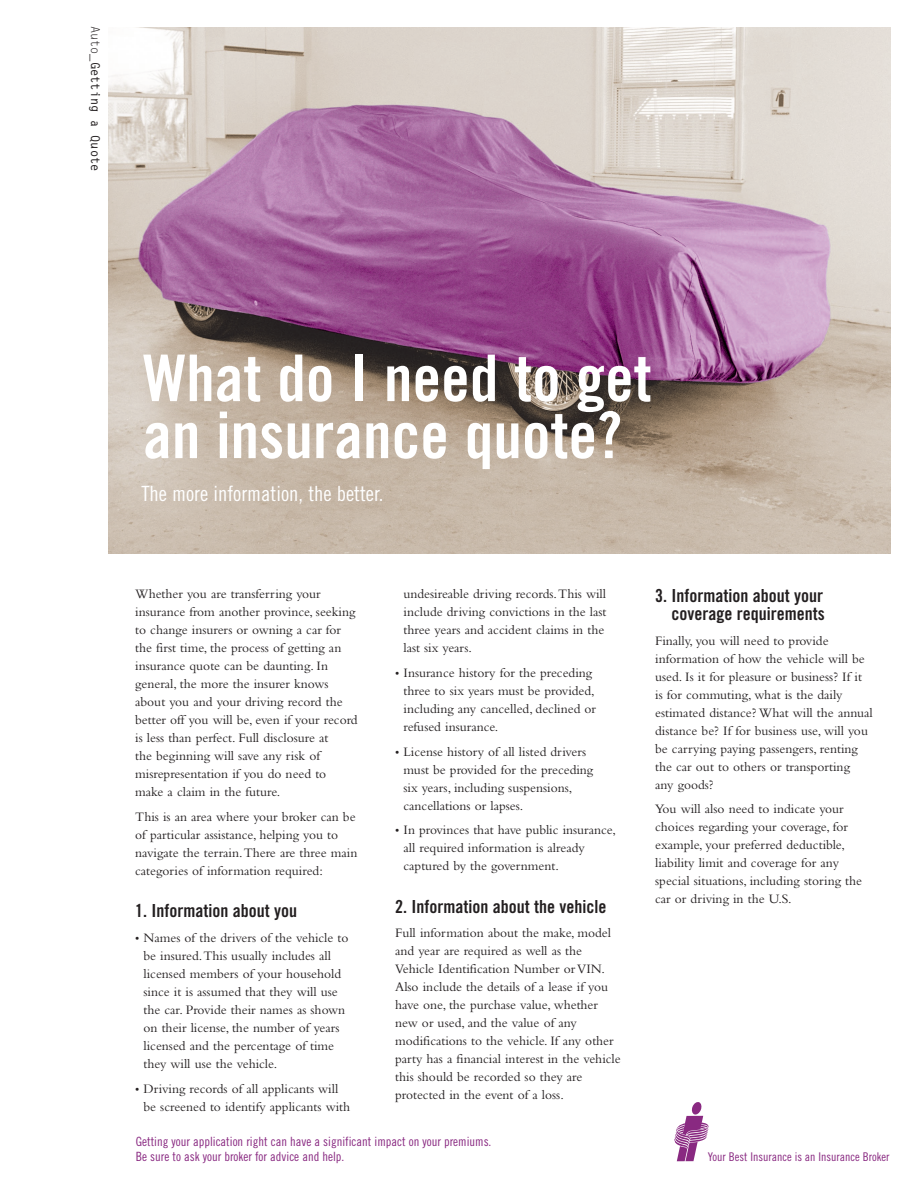
<style>
.page{position:relative;width:918px;height:1188px;background:#fff}
.page>*{position:absolute;margin:0;border:0;box-sizing:border-box;transform-origin:0 0}
.t1{font:64.5px/57px "Trade Gothic Bold Cond Twenty";color:#fff}
.t2{font:21px "Trade Gothic Cond Eighteen";color:#fff}
.t3{font:18px/18px "Trade Gothic Bold Cond Twenty";color:#231f20;text-align:right}
.t4{font:13.5px/18px "Bembo";color:#231f20}
.t5{font:12.75px/15.3px "Trade Gothic Cond Eighteen";color:#892981}
.t6{font:12px "Trade Gothic Cond Eighteen";color:#892981}
.t7{font:700 12px "Letter Gothic";color:#231f20}
.s1{font-weight:400}
.s2{font-size:12px}
</style>
<div class="page">
<img style="left:108px;top:27px;width:783px;height:527px">
<svg style="left:674px;top:1102px;width:35px;height:59px"></svg>
<p class="t7" style="left:100px;top:26px;width:147px;rotate:90deg"><span class="s1">Auto_</span>Getting a Quote</p>
<h1 class="t1" style="left:143px;top:355px;width:510px">What do I need to get an insurance quote?</h1>
<h2 class="t2" style="left:141px;top:486px;width:244px">The more information, the better.</h2>
<p class="t4" style="left:135px;top:586px;width:224px">Whether you are transferring your insurance from another province, seeking to change insurers or owning a car for the first time, the process of getting an insurance quote can be daunting. In general, the more the insurer knows about you and your driving record the better off you will be, even if your record is less than perfect. Full disclosure at<br>the beginning will save any risk of misrepresentation if you do need to make a claim in the future.</p>
<p class="t4" style="left:135px;top:809px;width:224px">This is an area where your broker can be of particular assistance, helping you to navigate the terrain.There are three main categories of information required:</p>
<h3 class="t3" style="left:135px;top:903px;width:164px">1. Information about you</h3>
<p class="t4" style="left:144px;top:930px;width:207px;text-indent:-8px"><span class="s2">•</span> Names of the drivers of the vehicle to be insured.This usually includes all licensed members of your household since it is assumed that they will use the car. Provide their names as shown on their license, the number of years licensed and the percentage of time they will use the vehicle.</p>
<p class="t4" style="left:144px;top:1081px;width:208px;text-indent:-8px"><span class="s2">•</span> Driving records of all applicants will be screened to identify applicants with</p>
<p class="t4" style="left:404px;top:586px;width:204px">undesireable driving records.This will include driving convictions in the last three years and accident claims in the last six years.</p>
<p class="t4" style="left:404px;top:665px;width:194px;text-indent:-8px"><span class="s2">•</span> Insurance history for the preceding three to six years must be provided, including any cancelled, declined or refused insurance.</p>
<p class="t4" style="left:404px;top:744px;width:191px;text-indent:-8px"><span class="s2">•</span> License history of all listed drivers must be provided for the preceding six years, including suspensions, cancellations or lapses.</p>
<p class="t4" style="left:404px;top:822px;width:214px;text-indent:-8px"><span class="s2">•</span> In provinces that have public insurance, all required information is already captured by the government.</p>
<h3 class="t3" style="left:395px;top:899px;width:213px">2. Information about the vehicle</h3>
<p class="t4" style="left:395px;top:925px;width:227px">Full information about the make, model and year are required as well as the Vehicle Identification Number or VIN.<br>Also include the details of a lease if you have one, the purchase value, whether new or used, and the value of any modifications to the vehicle. If any other party has a financial interest in the vehicle this should be recorded so they are protected in the event of a loss.</p>
<p class="t5" style="left:136px;top:1135px;width:357px">Getting your application right can have a significant impact on your premiums.<br>Be sure to ask your broker for advice and help.</p>
<h3 class="t3" style="left:655px;top:588px;width:171px">3. Information about your coverage requirements</h3>
<p class="t4" style="left:655px;top:633px;width:219px">Finally, you will need to provide information of how the vehicle will be used. Is it for pleasure or business? If it is for commuting, what is the daily estimated distance? What will the annual distance be? If for business use, will you be carrying paying passengers, renting the car out to others or transporting<br>any goods?</p>
<p class="t4" style="left:655px;top:801px;width:208px">You will also need to indicate your choices regarding your coverage, for example, your preferred deductible, liability limit and coverage for any special situations, including storing the car or driving in the U.S.</p>
<p class="t6" style="left:708px;top:1152px;width:183px">Your Best Insurance is an Insurance Broker</p>
</div>
